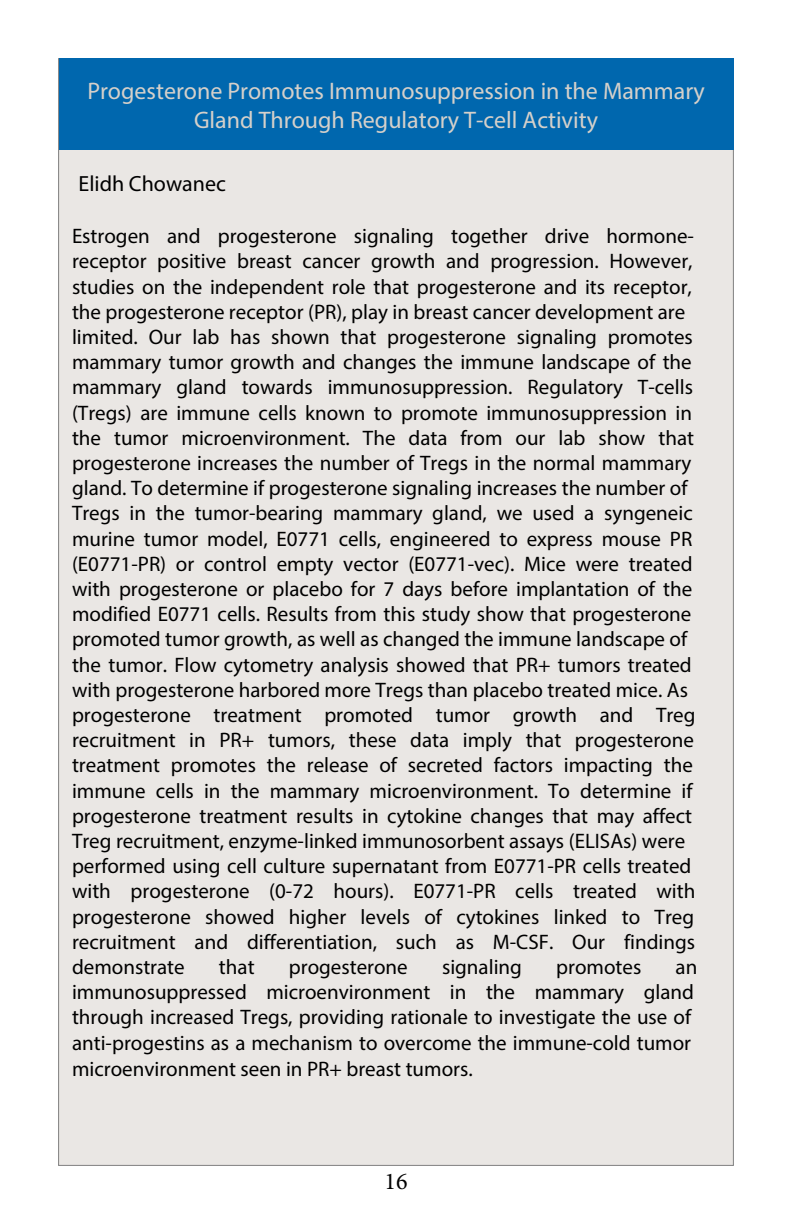
<style>
.page{position:relative;width:792px;height:1224px;background:#fff}
.page>*{position:absolute;margin:0;border:0;box-sizing:border-box;transform-origin:0 0}
.t1{font:24px/28.8px "Myriad Pro";color:#d5d0ca;text-align:center}
.t2{font:24px "Minion Pro";color:#000}
.t3{font:22px "Myriad Pro";color:#000}
.t4{font:21px/25.2px "Myriad Pro";color:#000}
</style>
<div class="page">
<div style="left:58px;top:58px;width:676px;height:1108px;background:#eae7e4"></div>
<div style="left:59px;top:58px;width:675px;height:92px;background:#0067ae"></div>
<p class="t1" style="left:87px;top:76px;width:619px">Progesterone Promotes Immunosuppression in the Mammary<br>Gland Through Regulatory T-cell Activity</p>
<p class="t3" style="left:79px;top:171px;width:149px">Elidh Chowanec</p>
<p class="t4" style="left:72px;top:223px;width:625px">Estrogen and progesterone signaling together drive hormone&shy;receptor positive breast cancer growth and progression. However, studies on the independent role that progesterone and its receptor, the progesterone receptor (PR), play in breast cancer development are limited. Our lab has shown that progesterone signaling promotes mammary tumor growth and changes the immune landscape of the mammary gland towards immunosuppression. Regulatory T-cells (Tregs) are immune cells known to promote immunosuppression in the tumor microenvironment. The data from our lab show that progesterone increases the number of Tregs in the normal mammary gland. To determine if progesterone signaling increases the number of Tregs in the tumor-bearing mammary gland, we used a syngeneic murine tumor model, E0771 cells, engineered to express mouse PR (E0771-PR) or control empty vector (E0771-vec). Mice were treated with progesterone or placebo for 7 days before implantation of the modified E0771 cells. Results from this study show that progesterone promoted tumor growth, as well as changed the immune landscape of the tumor. Flow cytometry analysis showed that PR+ tumors treated with progesterone harbored more Tregs than placebo treated mice. As progesterone treatment promoted tumor growth and Treg recruitment in PR+ tumors, these data imply that progesterone treatment promotes the release of secreted factors impacting the immune cells in the mammary microenvironment. To determine if progesterone treatment results in cytokine changes that may affect Treg recruitment, enzyme-linked immunosorbent assays (ELISAs) were performed using cell culture supernatant from E0771-PR cells treated with progesterone (0-72 hours). E0771-PR cells treated with progesterone showed higher levels of cytokines linked to Treg recruitment and differentiation, such as M-CSF. Our findings demonstrate</p>
<p class="t4" style="left:219px;top:954px;width:37px">that</p>
<p class="t4" style="left:289px;top:954px;width:120px">progesterone</p>
<p class="t4" style="left:442px;top:954px;width:82px">signaling</p>
<p class="t4" style="left:556px;top:954px;width:87px">promotes</p>
<p class="t4" style="left:72px;top:954px;width:627px;text-indent:604px">an immunosuppressed microenvironment in the mammary gland through increased Tregs, providing rationale to investigate the use of anti-progestins as a mechanism to overcome the immune-cold tumor microenvironment seen in PR+ breast tumors.</p>
<p class="t2" style="left:384px;top:1167px;width:25px">16</p>
</div>
